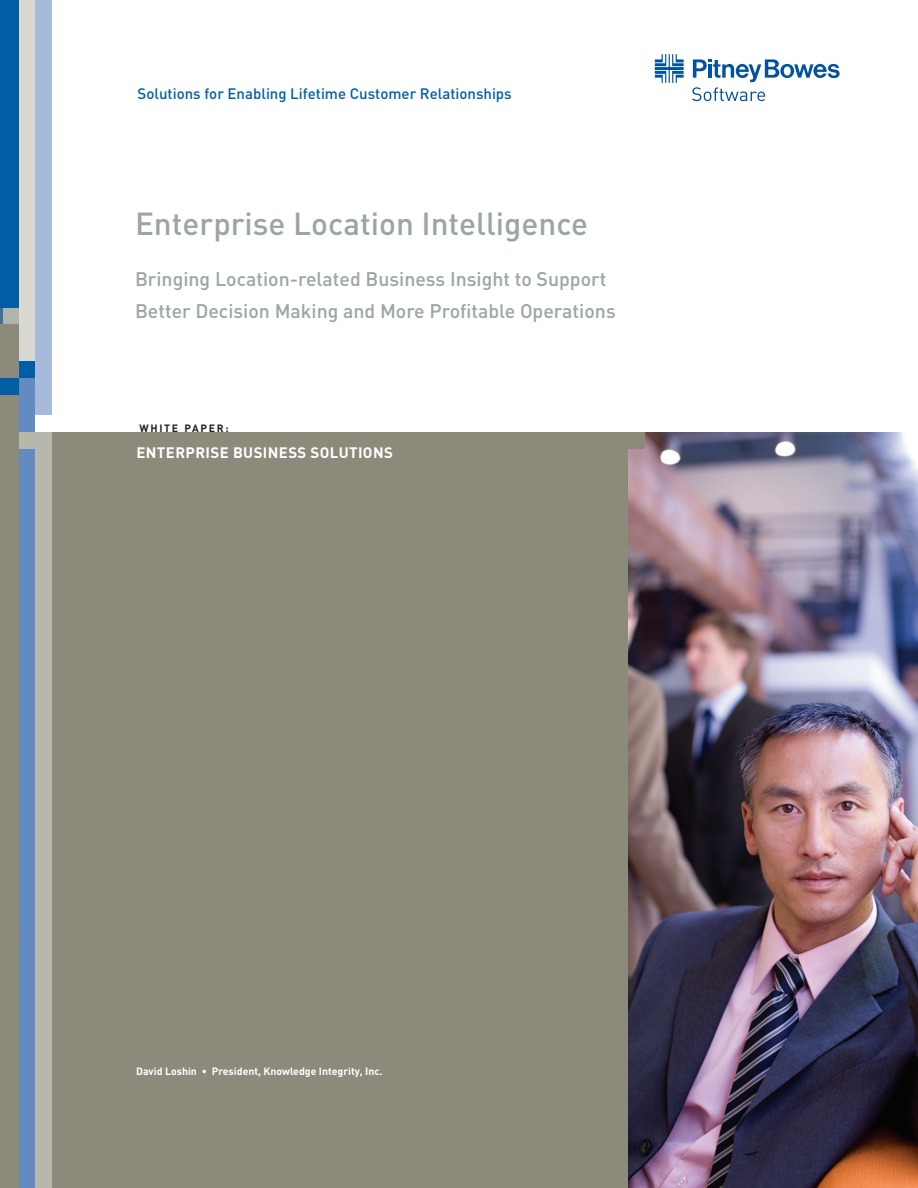
<style>
.page{position:relative;width:918px;height:1188px;background:#fff}
.page>*{position:absolute;margin:0;border:0;box-sizing:border-box;transform-origin:0 0}
.t1{font:500 31.5px "DIN";color:#9aa79f}
.t2{font:500 19.5px "DIN";color:#9aa79f}
.t3{font:500 15px "DIN";color:#015ea5}
.t4{font:700 15px "DIN";letter-spacing:.025em;color:#fff}
.t5{font:700 10.5px "DIN";color:#fff}
.t6{font:700 10.5px "DIN";letter-spacing:.16em;color:#231f20}
</style>
<div class="page">
<div style="left:0;top:0;width:19px;height:324px;background:#015ea5"></div>
<div style="left:0;top:324px;width:19px;height:864px;background:#8c8a7b"></div>
<div style="left:0;top:378px;width:19px;height:16px;background:#015ea5"></div>
<div style="left:50px;top:432px;width:585px;height:756px;background:#8c8a7b"></div>
<svg style="left:0;top:308px;width:19px;height:16px"></svg>
<div style="left:19px;top:0;width:16px;height:378px;background:#d9d9d2"></div>
<div style="left:19px;top:362px;width:16px;height:16px;background:#015ea5"></div>
<div style="left:19px;top:378px;width:16px;height:810px;background:#648ac2"></div>
<div style="left:19px;top:432px;width:16px;height:16px;background:#b7b7ac"></div>
<div style="left:35px;top:0;width:16px;height:432px;background:#a8badc"></div>
<div style="left:35px;top:432px;width:16px;height:756px;background:#b7b7ac"></div>
<div style="left:35px;top:416px;width:16px;height:16px;background:#fff"></div>
<svg style="left:655px;top:54px;width:29px;height:29px"></svg>
<svg style="left:692px;top:59px;width:148px;height:42px"></svg>
<img style="left:628px;top:432px;width:290px;height:756px">
<div style="left:628px;top:432px;width:16px;height:16px;background:#8c8a7b"></div>
<p class="t3" style="left:138px;top:84px;width:376px">Solutions for Enabling Lifetime Customer Relationships</p>
<p class="t1" style="left:135px;top:203px;width:455px">Enterprise Location Intelligence</p>
<p class="t2" style="left:135px;top:267px;width:473px">Bringing Location-related Business Insight to Support</p>
<p class="t2" style="left:135px;top:298px;width:482px">Better Decision Making and More Profitable Operations</p>
<p class="t6" style="left:139px;top:421px;width:91px">WHITE PAPER:</p>
<p class="t4" style="left:136px;top:443px;width:258px">ENTERPRISE BUSINESS SOLUTIONS</p>
<p class="t5" style="left:136px;top:1065px;width:248px">David Loshin • President, Knowledge Integrity, Inc.</p>
</div>
